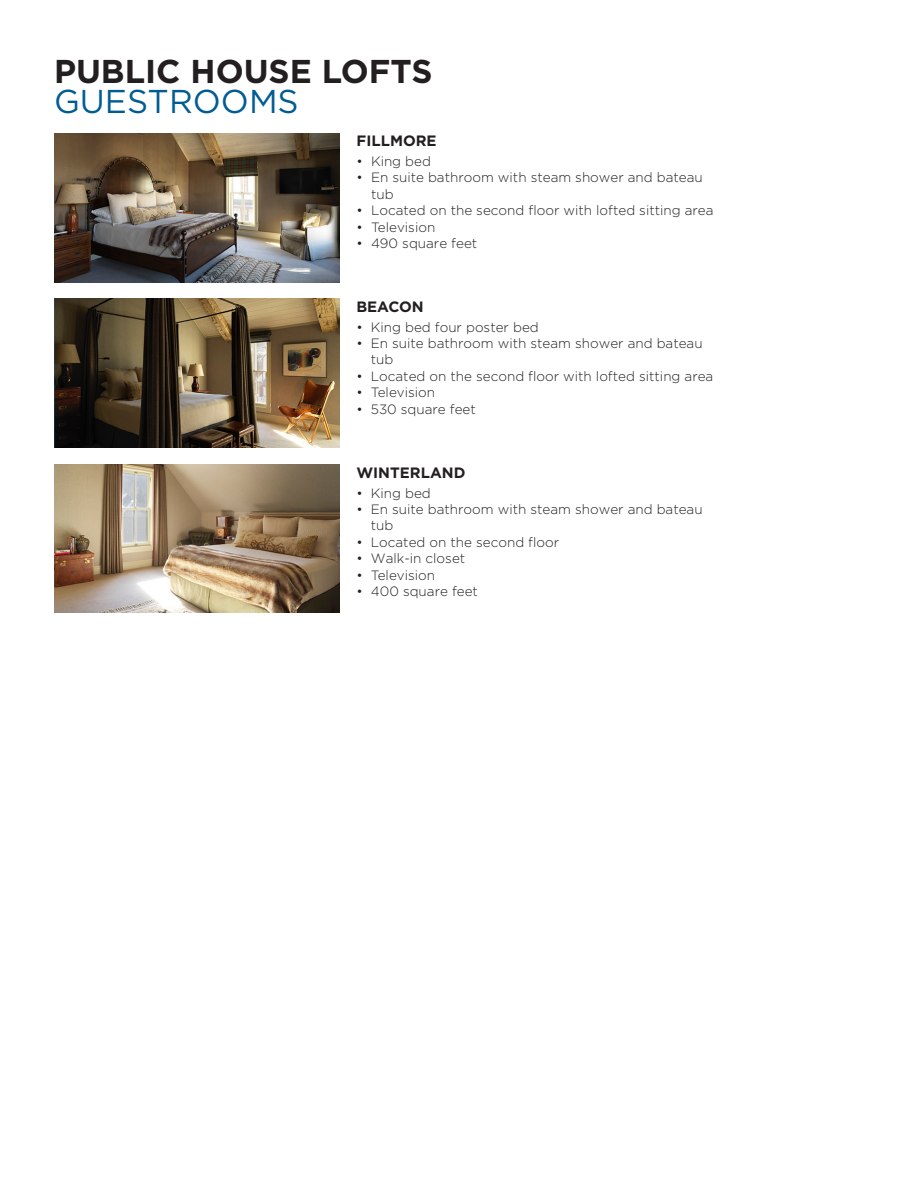
<style>
.page{position:relative;width:918px;height:1188px;background:#fff}
.page>*{position:absolute;margin:0;border:0;box-sizing:border-box;transform-origin:0 0}
.t1{font:700 33px "Gotham";color:#231f20}
.t2{font:33px "Gotham";color:#005c94}
.t3{font:700 15px "Gotham";color:#231f20}
.t4{font:300 13.5px/16.2px "Gotham";color:#231f20}
</style>
<div class="page">
<img style="left:54px;top:134px;width:285px;height:148px">
<img style="left:54px;top:299px;width:285px;height:148px">
<img style="left:54px;top:464px;width:285px;height:149px">
<p class="t1" style="left:54px;top:52px;width:380px">PUBLIC HOUSE LOFTS</p>
<p class="t2" style="left:54px;top:83px;width:246px">GUESTROOMS</p>
<p class="t3" style="left:357px;top:132px;width:82px">FILLMORE</p>
<p class="t4" style="left:357px;top:153px;width:76px">• King bed</p>
<p class="t4" style="left:371px;top:169px;width:333px;text-indent:-14px">• En suite bathroom with steam shower and bateau tub</p>
<p class="t4" style="left:357px;top:202px;width:358px">• Located on the second floor with lofted sitting area</p>
<p class="t4" style="left:357px;top:218px;width:80px">• Television</p>
<p class="t4" style="left:357px;top:235px;width:122px">• 490 square feet</p>
<p class="t3" style="left:356px;top:298px;width:69px">BEACON</p>
<p class="t4" style="left:356px;top:319px;width:184px">• King bed four poster bed</p>
<p class="t4" style="left:371px;top:335px;width:333px;text-indent:-14px">• En suite bathroom with steam shower and bateau tub</p>
<p class="t4" style="left:356px;top:368px;width:358px">• Located on the second floor with lofted sitting area</p>
<p class="t4" style="left:356px;top:384px;width:80px">• Television</p>
<p class="t4" style="left:356px;top:401px;width:121px">• 530 square feet</p>
<p class="t3" style="left:356px;top:464px;width:111px">WINTERLAND</p>
<p class="t4" style="left:356px;top:485px;width:76px">• King bed</p>
<p class="t4" style="left:371px;top:501px;width:333px;text-indent:-14px">• En suite bathroom with steam shower and bateau tub</p>
<p class="t4" style="left:356px;top:534px;width:204px">• Located on the second floor</p>
<p class="t4" style="left:356px;top:550px;width:110px">• Walk-in closet</p>
<p class="t4" style="left:356px;top:567px;width:80px">• Television</p>
<p class="t4" style="left:356px;top:583px;width:123px">• 400 square feet</p>
</div>
